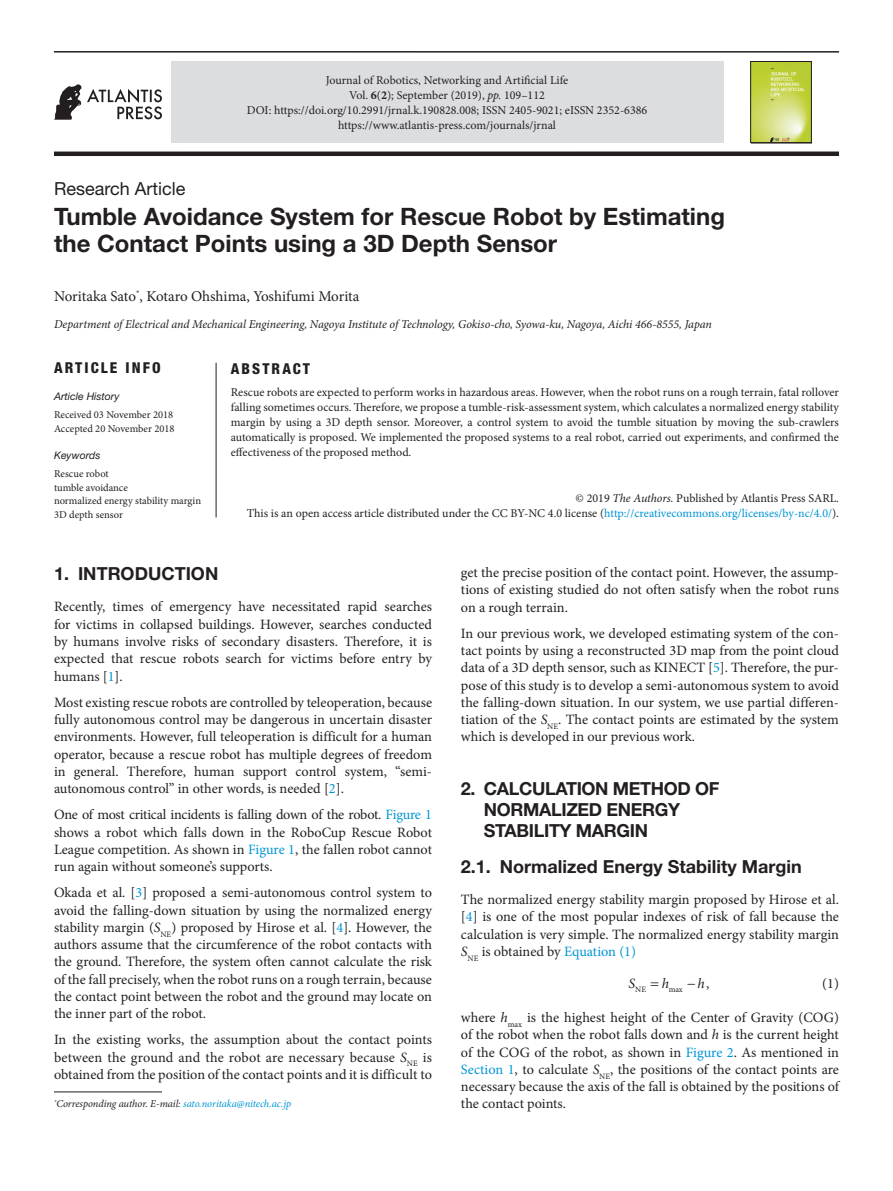
<style>
.page{position:relative;width:893px;height:1191px;background:#fff}
.page>*{position:absolute;margin:0;border:0;box-sizing:border-box;transform-origin:0 0}
.article_title{font:700 24px/27px "Helvetica Neue LT Std";color:#231f20}
.head-1{font:700 18px/21px "Helvetica Neue LT Std";letter-spacing:-.02em;color:#231f20}
.head-1-2_stack{font:700 18px "Helvetica Neue LT Std";color:#231f20}
.article_type{font:18px "Helvetica Neue LT Std";color:#231f20}
.head-1-2{font:700 18px "Helvetica Neue LT Std";color:#231f20}
.author_name{font:15px "Minion Pro";letter-spacing:-.005em;color:#231f20}
.abstract{font:800 condensed 15px "Helvetica Neue LT Std";letter-spacing:.14em;color:#231f20}
.para-2{font:14.25px/17.2px "Minion Pro";color:#231f20;text-align:justify}
.para-1{font:14.25px/17.2px "Minion Pro";color:#231f20;text-align:justify}
.t1{font:italic 14.25px "Minion Pro";color:#231f20}
.abstract_text{font:12px/15px "Minion Pro";color:#231f20;text-align:center}
.copyright{font:12px/15px "Minion Pro";color:#231f20;text-align:right}
.author-affil{font:italic 12px "Minion Pro";letter-spacing:-.01em;color:#231f20}
.keywords_text{font:10.5px "Minion Pro";color:#231f20}
.corres_author{font:italic 10.5px "Minion Pro";letter-spacing:-.01em;color:#231f20}
.article_history{font:10.5px "Minion Pro";color:#231f20}
.keywords{font:italic 10.5px "Helvetica Neue LT Std";color:#231f20}
.t2{font:8.25px "Minion Pro";color:#231f20}
.s1{font-weight:700}
.s2{font-style:italic}
.s3{color:#0095d5}
.s4{font-style:normal}
</style>
<div class="page">
<hr style="left:54px;top:51px;width:785px;height:2px;background:#231f20">
<div style="left:54px;top:151px;width:785px;height:5px;background:#231f20"></div>
<div style="left:171px;top:62px;width:552px;height:81px;background:#dcdddf"></div>
<hr style="left:216px;top:363px;width:1px;height:154px;background:#231f20">
<svg style="left:54px;top:84px;width:108px;height:36px"></svg>
<img style="left:753px;top:63px;width:56px;height:78px">
<div style="left:751px;top:61px;width:60px;height:82px;border:1px solid #231f20"></div>
<hr style="left:54px;top:1091px;width:108px;height:1px;background:#231f20">
<p class="abstract_text" style="left:326px;top:73px;width:244px">Journal of Robotics, Networking and Artificial Life<br>Vol. <span class="s1">6</span>(<span class="s1">2</span>); September (2019), <span class="s2">pp.</span> 109–112</p>
<p class="abstract_text" style="left:247px;top:103px;width:402px">DOI: https://doi.org/10.2991/jrnal.k.190828.008; ISSN 2405-9021; eISSN 2352-6386 https://www.atlantis-press.com/journals/jrnal</p>
<p class="article_type" style="left:54px;top:178px;width:133px">Research Article</p>
<p class="article_title" style="left:54px;top:202px;width:673px">Tumble Avoidance System for Rescue Robot by Estimating the Contact Points using a 3D Depth Sensor</p>
<p class="author_name" style="left:54px;top:286px;width:307px">Noritaka Sato<sup>*</sup>, Kotaro Ohshima, Yoshifumi Morita</p>
<p class="author-affil" style="left:54px;top:316px;width:659px">Department of Electrical and Mechanical Engineering, Nagoya Institute of Technology, Gokiso-cho, Syowa-ku, Nagoya, Aichi 466-8555, Japan</p>
<p class="abstract" style="left:54px;top:359px;width:108px">ARTICLE INFO</p>
<p class="keywords" style="left:54px;top:390px;width:67px">Article History</p>
<p class="article_history" style="left:54px;top:408px;width:121px">Received 03 November 2018</p>
<p class="article_history" style="left:54px;top:421px;width:122px">Accepted 20 November 2018</p>
<p class="keywords" style="left:54px;top:449px;width:48px">Keywords</p>
<p class="keywords_text" style="left:54px;top:466px;width:56px">Rescue robot</p>
<p class="keywords_text" style="left:54px;top:480px;width:75px">tumble avoidance</p>
<p class="keywords_text" style="left:54px;top:493px;width:149px">normalized energy stability margin</p>
<p class="keywords_text" style="left:54px;top:507px;width:70px">3D depth sensor</p>
<p class="abstract" style="left:231px;top:359px;width:81px">ABSTRACT</p>
<p class="abstract_text" style="left:231px;top:385px;width:610px;text-align:justify">Rescue robots are expected to perform works in hazardous areas. However, when the robot runs on a rough terrain, fatal rollover falling sometimes occurs. Therefore, we propose a tumble-risk-assessment system, which calculates a normalized energy stability margin by using a 3D depth sensor. Moreover, a control system to avoid the tumble situation by moving the sub-crawlers automatically is proposed. We implemented the proposed systems to a real robot, carried out experiments, and confirmed the effectiveness of the proposed method.</p>
<p class="copyright" style="left:247px;top:491px;width:594px">© 2019 <span class="s2">The Authors.</span> Published by Atlantis Press SARL.<br>This is an open access article distributed under the CC BY-NC 4.0 license (<span class="s3">http://creativecommons.org/licenses/by-nc/4.0/</span>).</p>
<p class="head-1-2" style="left:54px;top:562px;width:166px">1. INTRODUCTION</p>
<p class="para-1" style="left:54px;top:598px;width:380px">Recently, times of emergency have necessitated rapid searches for victims in collapsed buildings. However, searches conducted by humans involve risks of secondary disasters. Therefore, it is expected that rescue robots search for victims before entry by humans [<span class="s3">1</span>].</p>
<p class="para-2" style="left:54px;top:693px;width:380px">Most existing rescue robots are controlled by teleoperation, because fully autonomous control may be dangerous in uncertain disaster environments. However, full teleoperation is difficult for a human operator, because a rescue robot has multiple degrees of freedom in general. Therefore, human support control system, “semi&shy;autonomous control” in other words, is needed [<span class="s3">2</span>].</p>
<p class="para-2" style="left:54px;top:806px;width:380px">One of most critical incidents is falling down of the robot. <span class="s3">Figure 1 </span>shows a robot which falls down in the RoboCup Rescue Robot League competition. As shown in <span class="s3">Figure 1</span>, the fallen robot cannot run again without someone’s supports.</p>
<p class="para-2" style="left:54px;top:884px;width:380px">Okada et al. [<span class="s3">3</span>] proposed a semi-autonomous control system to avoid the falling-down situation by using the normalized energy stability margin (<span class="s2">S</span><sub>NE</sub>) proposed by Hirose et al. [<span class="s3">4</span>]. However, the authors assume that the circumference of the robot contacts with the ground. Therefore, the system often cannot calculate the risk of the fall precisely, when the robot runs on a rough terrain, because the contact point between the robot and the ground may locate on the inner part of the robot.</p>
<p class="para-2" style="left:54px;top:1031px;width:380px">In the existing works, the assumption about the contact points between the ground and the robot are necessary because <span class="s2">S</span><sub>NE</sub> is obtained from the position of the contact points and it is difficult to</p>
<p class="corres_author" style="left:54px;top:1096px;width:239px"><sup>*</sup>Corresponding author. E-mail: <span class="s3">sato.noritaka@nitech.ac.jp</span></p>
<p class="para-2" style="left:461px;top:564px;width:380px">get the precise position of the contact point. However, the assump&shy;tions of existing studied do not often satisfy when the robot runs on a rough terrain.</p>
<p class="para-2" style="left:461px;top:625px;width:380px">In our previous work, we developed estimating system of the con&shy;tact points by using a reconstructed 3D map from the point cloud data of a 3D depth sensor, such as KINECT [<span class="s3">5</span>]. Therefore, the pur&shy;pose of this study is to develop a semi-autonomous system to avoid the falling-down situation. In our system, we use partial differen&shy;tiation of the <span class="s2">S</span><sub>NE</sub>. The contact points are estimated by the system which is developed in our previous work.</p>
<p class="head-1" style="left:484px;top:778px;width:237px;text-indent:-23px">2. CALCULATION METHOD OF<br>NORMALIZED ENERGY<br>STABILITY MARGIN</p>
<p class="head-1-2_stack" style="left:461px;top:855px;width:342px">2.1. Normalized Energy Stability Margin</p>
<p class="para-1" style="left:461px;top:891px;width:380px">The normalized energy stability margin proposed by Hirose et al. [<span class="s3">4</span>] is one of the most popular indexes of risk of fall because the calculation is very simple. The normalized energy stability margin <span class="s2">S</span><sub>NE</sub> is obtained by <span class="s3">Equation (1)</span></p>
<p class="t1" style="left:628px;top:974px;width:8px">S</p>
<p class="t1" style="left:662px;top:974px;width:9px">h</p>
<p class="t1" style="left:698px;top:974px;width:13px">h<span class="s4">,</span></p>
<p class="t2" style="left:635px;top:984px;width:12px">NE</p>
<p class="t2" style="left:669px;top:984px;width:28px">max −</p>
<p class="para-2" style="left:822px;top:975px;width:18px">(1)</p>
<p class="para-2" style="left:461px;top:1009px;width:380px">where <span class="s2">h</span><sub>max</sub> is the highest height of the Center of Gravity (COG) of the robot when the robot falls down and <span class="s2">h</span> is the current height of the COG of the robot, as shown in <span class="s3">Figure 2</span>. As mentioned in <span class="s3">Section 1</span>, to calculate <span class="s2">S</span><sub>NE</sub>, the positions of the contact points are necessary because the axis of the fall is obtained by the positions of the contact points.</p>
</div>
